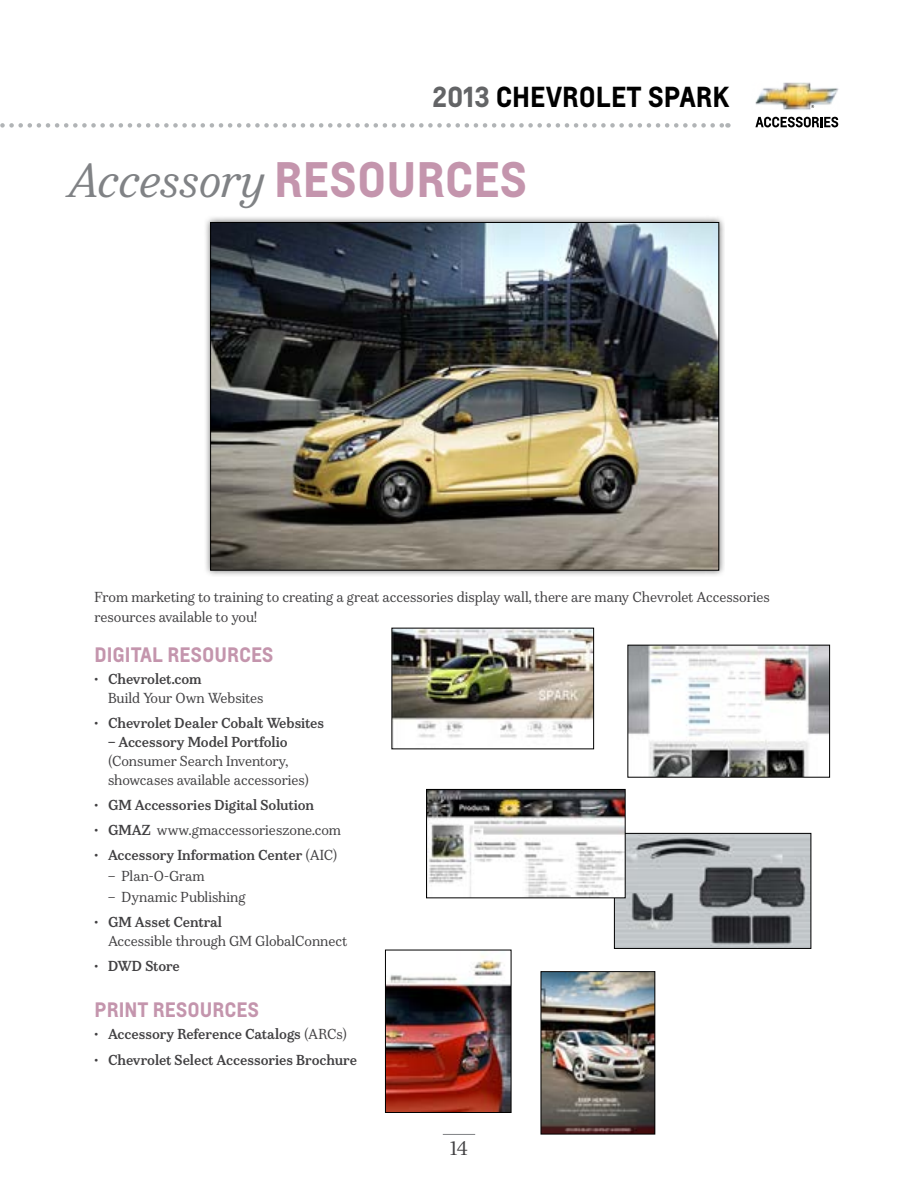
<style>
.page{position:relative;width:918px;height:1188px;background:#fff}
.page>*{position:absolute;margin:0;border:0;box-sizing:border-box;transform-origin:0 0}
.t1{font:italic 45px "Durant";letter-spacing:-.005em;color:#808285}
.t2{font:700 27px "Louis";color:#000}
.t3{font:700 19.5px "Louis";color:#c495ad}
.t4{font:18px "Durant";color:#414042}
.t5{font:13.5px/18.8px "Durant";color:#414042}
.t6{font:700 13.5px "Durant";color:#414042}
.s1{color:#636466}
.s2{font-family:"Louis";font-weight:700;font-style:normal;font-size:46.5px;color:#c495ad}
.s3{font-weight:700}
.s4{font-weight:400}
</style>
<div class="page">
<img style="left:755px;top:82px;width:84px;height:28px">
<svg style="left:755px;top:117px;width:83px;height:10px"></svg>
<svg style="left:0;top:123px;width:728px;height:5px"></svg>
<img style="left:391px;top:627px;width:203px;height:123px">
<svg style="left:627px;top:644px;width:203px;height:134px"></svg>
<div style="left:203px;top:215px;width:522px;height:362px;background:#000;opacity:.6"></div>
<img style="left:210px;top:222px;width:510px;height:349px">
<img style="left:385px;top:789px;width:427px;height:346px">
<h2 class="t2" style="left:432px;top:79px;width:299px"><span class="s1">2013</span> CHEVROLET SPARK</h2>
<h1 class="t1" style="left:68px;top:151px;width:457px">Accessory <span class="s2">RESOURCES</span></h1>
<p class="t5" style="left:94px;top:588px;width:677px;line-height:19.5px">From marketing to training to creating a great accessories display wall, there are many Chevrolet Accessories resources available to you!</p>
<h3 class="t3" style="left:94px;top:642px;width:179px">DIGITAL RESOURCES</h3>
<p class="t5" style="left:108px;top:670px;width:157px;text-indent:-14px">• <span class="s3">Chevrolet.com<br></span>Build Your Own Websites</p>
<p class="t6" style="left:94px;top:714px;width:231px"><span class="s4">•</span> Chevrolet Dealer Cobalt Websites</p>
<p class="t6" style="left:108px;top:733px;width:181px">– Accessory Model Portfolio</p>
<p class="t5" style="left:108px;top:752px;width:203px">(Consumer Search Inventory, showcases available accessories)</p>
<p class="t6" style="left:94px;top:796px;width:221px"><span class="s4">•</span> GM Accessories Digital Solution</p>
<p class="t5" style="left:94px;top:821px;width:248px">• <span class="s3">GMAZ</span> www.gmaccessorieszone.com</p>
<p class="t6" style="left:94px;top:846px;width:244px"><span class="s4">•</span> Accessory Information Center <span class="s4">(AIC)</span></p>
<p class="t5" style="left:108px;top:867px;width:98px">– Plan-O-Gram</p>
<p class="t5" style="left:108px;top:888px;width:139px">– Dynamic Publishing</p>
<p class="t5" style="left:108px;top:913px;width:241px;text-indent:-14px">• <span class="s3">GM Asset Central<br></span>Accessible through GM GlobalConnect</p>
<p class="t6" style="left:94px;top:957px;width:87px"><span class="s4">•</span> DWD Store</p>
<h3 class="t3" style="left:94px;top:997px;width:164px">PRINT RESOURCES</h3>
<p class="t6" style="left:94px;top:1025px;width:254px"><span class="s4">•</span> Accessory Reference Catalogs <span class="s4">(ARCs)</span></p>
<p class="t6" style="left:94px;top:1050px;width:264px"><span class="s4">•</span> Chevrolet Select Accessories Brochure</p>
<h3 class="t4" style="left:450px;top:1137px;width:19px">14</h3>
</div>
